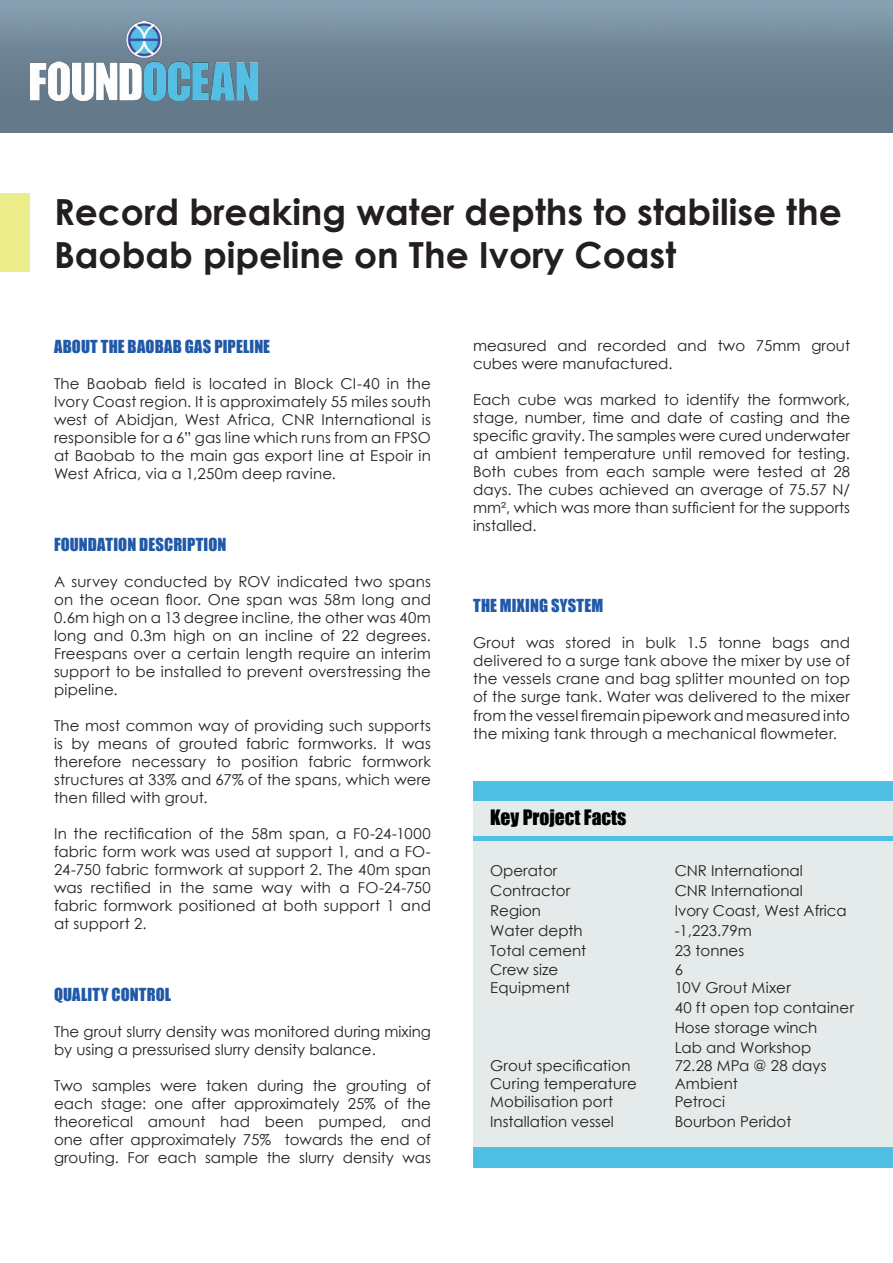
<style>
.page{position:relative;width:893px;height:1263px;background:#fff}
.page>*{position:absolute;margin:0;border:0;box-sizing:border-box;transform-origin:0 0}
.t1{font:700 36px/43.2px "Century Gothic";color:#231f20}
.t2{font:19.5px "Impact";color:#000}
.t3{font:16.5px "Impact";letter-spacing:.01em;color:#2059a8}
.t4{font:15px/18px "Century Gothic";color:#231f20;text-align:justify}
</style>
<div class="page">
<div style="left:0;top:193px;width:30px;height:79px;background:#ebed8a"></div>
<img style="left:0;top:0;width:893px;height:133px">
<img style="left:30px;top:22px;width:227px;height:78px">
<div style="left:473px;top:840px;width:420px;height:308px;background:#e5eaea"></div>
<div style="left:473px;top:781px;width:420px;height:20px;background:#50bfe4"></div>
<div style="left:473px;top:1148px;width:420px;height:20px;background:#50bfe4"></div>
<hr style="left:473px;top:836px;width:420px;height:4px;background:#50bfe4">
<div style="left:473px;top:801px;width:420px;height:35px;background:#e5eaea"></div>
<p class="t1" style="left:54px;top:188px;width:789px">Record breaking water depths to stabilise the<br>Baobab pipeline on The Ivory Coast</p>
<p class="t3" style="left:54px;top:334px;width:218px">ABOUT THE BAOBAB GAS PIPELINE</p>
<p class="t4" style="left:54px;top:375px;width:378px">The Baobab field is located in Block CI-40 in the Ivory Coast region. It is approximately 55 miles south west of Abidjan, West Africa, CNR International is responsible for a 6” gas line which runs from an FPSO at Baobab to the main gas export line at Espoir in West Africa, via a 1,250m deep ravine.</p>
<p class="t3" style="left:54px;top:532px;width:174px">FOUNDATION DESCRIPTION</p>
<p class="t4" style="left:54px;top:573px;width:378px">A survey conducted by ROV indicated two spans on the ocean floor. One span was 58m long and 0.6m high on a 13 degree incline, the other was 40m long and 0.3m high on an incline of 22 degrees.<br>Freespans over a certain length require an interim support to be installed to prevent overstressing the pipeline.</p>
<p class="t4" style="left:54px;top:717px;width:378px">The most common way of providing such supports is by means of grouted fabric formworks. It was therefore necessary to position fabric formwork structures at 33% and 67% of the spans, which were then filled with grout.</p>
<p class="t4" style="left:54px;top:825px;width:378px">In the rectification of the 58m span, a F0-24-1000 fabric form work was used at support 1, and a FO-24-750 fabric formwork at support 2. The 40m span was rectified in the same way with a FO-24-750 fabric formwork positioned at both support 1 and at support 2.</p>
<p class="t3" style="left:54px;top:982px;width:119px">QUALITY CONTROL</p>
<p class="t4" style="left:54px;top:1023px;width:378px">The grout slurry density was monitored during mixing by using a pressurised slurry density balance.</p>
<p class="t4" style="left:54px;top:1077px;width:378px">Two samples were taken during the grouting of each stage: one after approximately 25% of the theoretical amount had been pumped, and one after approximately 75% towards the end of grouting. For each sample the slurry density was</p>
<p class="t4" style="left:473px;top:337px;width:378px">measured and recorded and two 75mm grout cubes were manufactured.</p>
<p class="t4" style="left:473px;top:391px;width:378px">Each cube was marked to identify the formwork, stage, number, time and date of casting and the specific gravity. The samples were cured underwater at ambient temperature until removed for testing.<br>Both cubes from each sample were tested at 28 days. The cubes achieved an average of 75.57 N/ mm², which was more than sufficient for the supports installed.</p>
<p class="t3" style="left:473px;top:593px;width:132px">THE MIXING SYSTEM</p>
<p class="t4" style="left:473px;top:634px;width:378px">Grout was stored in bulk 1.5 tonne bags and delivered to a surge tank above the mixer by use of the vessels crane and bag splitter mounted on top of the surge tank. Water was delivered to the mixer from the vessel firemain pipework and measured into the mixing tank through a mechanical flowmeter.</p>
<p class="t2" style="left:490px;top:802px;width:138px">Key Project Facts</p>
<p class="t4" style="left:490px;top:862px;width:69px">Operator</p>
<p class="t4" style="left:675px;top:862px;width:130px">CNR International</p>
<p class="t4" style="left:490px;top:881px;width:82px">Contractor</p>
<p class="t4" style="left:675px;top:881px;width:130px">CNR International</p>
<p class="t4" style="left:490px;top:901px;width:52px">Region</p>
<p class="t4" style="left:675px;top:901px;width:174px">Ivory Coast, West Africa</p>
<p class="t4" style="left:490px;top:921px;width:94px">Water depth</p>
<p class="t4" style="left:675px;top:921px;width:79px">-1,223.79m</p>
<p class="t4" style="left:490px;top:941px;width:98px">Total cement</p>
<p class="t4" style="left:675px;top:941px;width:71px">23 tonnes</p>
<p class="t4" style="left:490px;top:961px;width:70px">Crew size</p>
<p class="t4" style="left:675px;top:961px;width:10px">6</p>
<p class="t4" style="left:490px;top:979px;width:81px">Equipment</p>
<p class="t4" style="left:675px;top:979px;width:118px">10V Grout Mixer</p>
<p class="t4" style="left:675px;top:998px;width:181px">40 ft open top container</p>
<p class="t4" style="left:675px;top:1018px;width:144px">Hose storage winch</p>
<p class="t4" style="left:675px;top:1038px;width:138px">Lab and Workshop</p>
<p class="t4" style="left:490px;top:1056px;width:142px">Grout specification</p>
<p class="t4" style="left:675px;top:1056px;width:154px">72.28 MPa @ 28 days</p>
<p class="t4" style="left:490px;top:1074px;width:148px">Curing temperature</p>
<p class="t4" style="left:675px;top:1074px;width:65px">Ambient</p>
<p class="t4" style="left:490px;top:1092px;width:125px">Mobilisation port</p>
<p class="t4" style="left:675px;top:1092px;width:52px">Petroci</p>
<p class="t4" style="left:490px;top:1112px;width:125px">Installation vessel</p>
<p class="t4" style="left:675px;top:1112px;width:118px">Bourbon Peridot</p>
</div>
